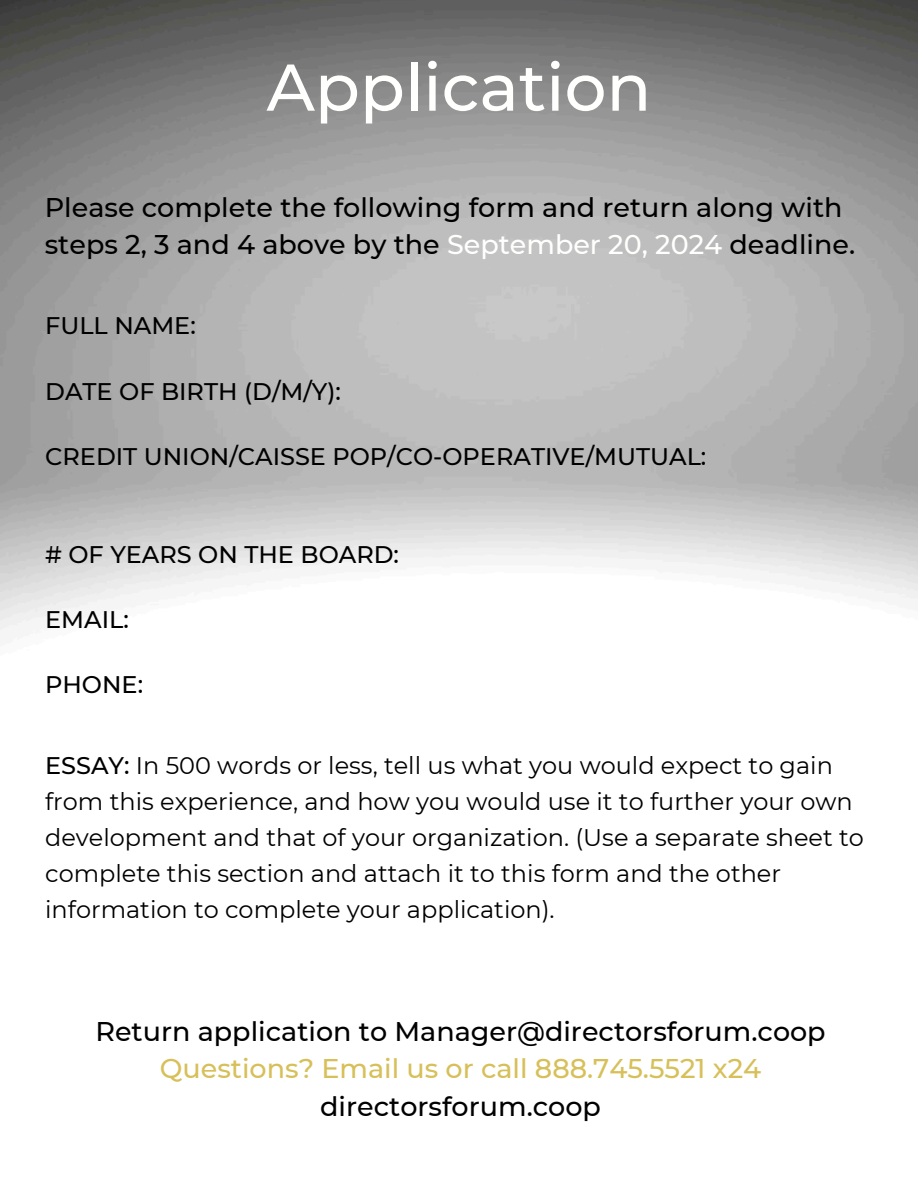
<style>
.page{position:relative;width:918px;height:1188px;background:#fff}
.page>*{position:absolute;margin:0;border:0;box-sizing:border-box;transform-origin:0 0}
.t1{font:500 66px "Montserrat";color:#fffffe}
.t2{font:500 27px/37.2px "Montserrat";color:#000}
.t3{font:24px/36px "Montserrat";color:#000}
.t4{font:500 24px "Montserrat";color:#000}
.s1{color:#fffffe}
.s2{font-weight:500}
.s3{color:#d7c059}
</style>
<div class="page">
<img style="left:0;top:0;width:918px;height:631px">
<h1 class="t1" style="left:267px;top:47px;width:386px">Application</h1>
<h2 class="t2" style="left:45px;top:188px;width:812px">Please complete the following form and return along with steps 2, 3 and 4 above by the <span class="s1">September 20, 2024</span> deadline.</h2>
<h3 class="t4" style="left:45px;top:311px;width:152px">FULL NAME:</h3>
<h3 class="t4" style="left:45px;top:376px;width:297px">DATE OF BIRTH (D/M/Y):</h3>
<h3 class="t4" style="left:45px;top:442px;width:663px">CREDIT UNION/CAISSE POP/CO-OPERATIVE/MUTUAL:</h3>
<h3 class="t4" style="left:45px;top:539px;width:355px"># OF YEARS ON THE BOARD:</h3>
<h3 class="t4" style="left:45px;top:605px;width:85px">EMAIL:</h3>
<h3 class="t4" style="left:45px;top:670px;width:99px">PHONE:</h3>
<p class="t3" style="left:45px;top:747px;width:820px"><span class="s2">ESSAY:</span> In 500 words or less, tell us what you would expect to gain from this experience, and how you would use it to further your own development and that of your organization. (Use a separate sheet to complete this section and attach it to this form and the other information to complete your application).</p>
<h2 class="t2" style="left:95px;top:1013px;width:732px;text-align:center">Return application to Manager@directorsforum.coop<br><span class="s3">Questions? Email us or call 888.745.5521 x24 </span>directorsforum.coop</h2>
</div>
